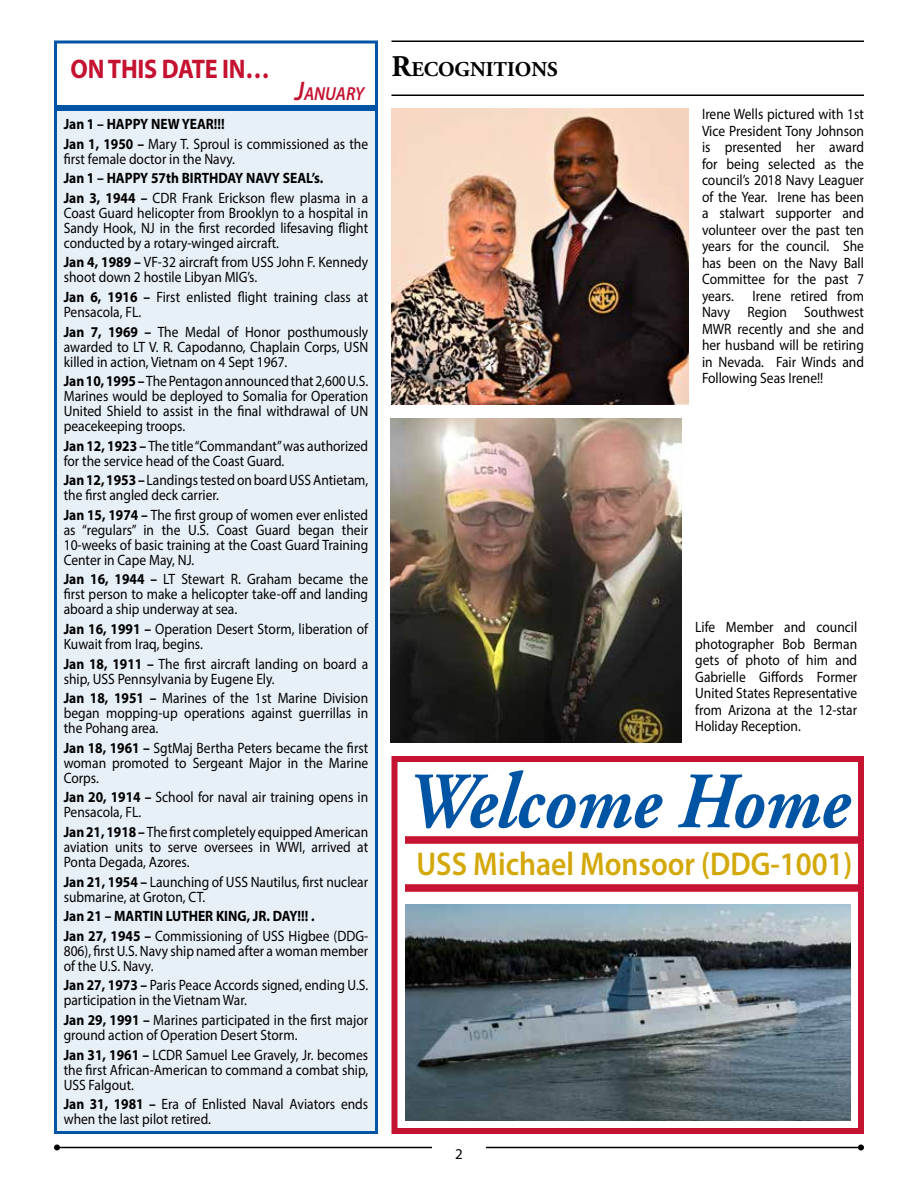
<style>
.page{position:relative;width:918px;height:1188px;background:#fff}
.page>*{position:absolute;margin:0;border:0;box-sizing:border-box;transform-origin:0 0}
.t1{font:italic 700 79.5px "Adobe Garamond Pro";color:#0054a4;scale:.9 1}
.t2{font:600 33px "Myriad Pro";color:#d3a809;scale:.9 1}
.t3{font:700 27px "Myriad Pro";letter-spacing:-.01em;color:#c41230;scale:.9 1}
.t4{font:700 21px "Adobe Garamond Pro";color:#000}
.t5{font:italic 600 18.9px "Myriad Pro";color:#c41230;scale:.9 1}
.t6{font:15px/15px "Myriad Pro";color:#000;scale:.9 1}
.t7{font:700 15px/19.6px "Myriad Pro";color:#000;scale:.9 1}
.t8{font:15px "Myriad Pro";color:#000}
.s1{font-size:27px}
.s2{font-weight:700}
.s3{font-weight:400}
.s4{font-size:30px}
</style>
<div class="page">
<div style="left:392px;top:756px;width:472px;height:378px;border:6px solid #c41230"></div>
<hr style="left:486px;top:1147px;width:375px;height:1px;background:#000">
<svg style="left:858px;top:1144px;width:6px;height:6px"></svg>
<hr style="left:392px;top:94px;width:472px;height:2px;background:#000">
<hr style="left:57px;top:1147px;width:375px;height:1px;background:#000">
<svg style="left:54px;top:1144px;width:6px;height:6px"></svg>
<img style="left:390px;top:418px;width:292px;height:324px">
<img style="left:392px;top:108px;width:296px;height:297px">
<div style="left:54px;top:40px;width:324px;height:68px;border:3px solid #0054a4"></div>
<div style="left:56px;top:110px;width:320px;height:1022px;background:#e8f0f7"></div>
<div style="left:54px;top:108px;width:324px;height:1026px;border:3px solid #0054a4"></div>
<div style="left:405px;top:836px;width:459px;height:8px;background:#c41230"></div>
<div style="left:405px;top:884px;width:459px;height:8px;background:#c41230"></div>
<img style="left:405px;top:904px;width:445px;height:216px">
<hr style="left:392px;top:40px;width:472px;height:2px;background:#000">
<h3 class="t3" style="left:71px;top:51px;width:223px">ON THIS DATE IN…</h3>
<p class="t5" style="left:295px;top:81px;width:79px"><span class="s1">J</span>ANUARY</p>
<p class="t6" style="left:64px;top:114px;width:340px;line-height:19.6px"><span class="s2">Jan 1 – HAPPY NEW YEAR!!!<br>Jan 1, 1950 –</span> Mary T. Sproul is commissioned as the</p>
<p class="t6" style="left:64px;top:151px;width:192px">first female doctor in the Navy.</p>
<p class="t7" style="left:64px;top:168px;width:340px">Jan 1 – HAPPY 57th BIRTHDAY NAVY SEAL’s.<br>Jan 3, 1944 – <span class="s3">CDR Frank Erickson flew plasma in a</span></p>
<p class="t6" style="left:64px;top:205px;width:340px;text-align:justify">Coast Guard helicopter from Brooklyn to a hospital in Sandy Hook, NJ in the first recorded lifesaving flight conducted by a rotary-winged aircraft.</p>
<p class="t6" style="left:64px;top:255px;width:340px"><span class="s2">Jan 4, 1989 –</span> VF-32 aircraft from USS John F. Kennedy shoot down 2 hostile Libyan MIG’s.</p>
<p class="t6" style="left:64px;top:289px;width:340px"><span class="s2">Jan 6, 1916 –</span> First enlisted flight training class at<br>Pensacola, FL.</p>
<p class="t6" style="left:64px;top:324px;width:340px;text-align:justify"><span class="s2">Jan 7, 1969 –</span> The Medal of Honor posthumously awarded to LT V. R. Capodanno, Chaplain Corps, USN killed in action, Vietnam on 4 Sept 1967.</p>
<p class="t6" style="left:64px;top:373px;width:340px;text-align:justify"><span class="s2">Jan 10, 1995 –</span> The Pentagon announced that 2,600 U.S.<br>Marines would be deployed to Somalia for Operation United Shield to assist in the final withdrawal of UN peacekeeping troops.</p>
<p class="t6" style="left:64px;top:438px;width:340px"><span class="s2">Jan 12, 1923 –</span> The title “Commandant” was authorized for the service head of the Coast Guard.</p>
<p class="t6" style="left:64px;top:473px;width:340px"><span class="s2">Jan 12, 1953 –</span> Landings tested on board USS Antietam, the first angled deck carrier.</p>
<p class="t6" style="left:64px;top:507px;width:340px;text-align:justify"><span class="s2">Jan 15, 1974 –</span> The first group of women ever enlisted as “regulars” in the U.S. Coast Guard began their 10-weeks of basic training at the Coast Guard Training Center in Cape May, NJ.</p>
<p class="t6" style="left:64px;top:572px;width:340px;text-align:justify"><span class="s2">Jan 16, 1944 –</span> LT Stewart R. Graham became the first person to make a helicopter take-off and landing aboard a ship underway at sea.</p>
<p class="t6" style="left:64px;top:621px;width:340px"><span class="s2">Jan 16, 1991 –</span> Operation Desert Storm, liberation of<br>Kuwait from Iraq, begins.</p>
<p class="t6" style="left:64px;top:656px;width:340px"><span class="s2">Jan 18, 1911 –</span> The first aircraft landing on board a ship, USS Pennsylvania by Eugene Ely.</p>
<p class="t6" style="left:64px;top:690px;width:340px;text-align:justify"><span class="s2">Jan 18, 1951 –</span> Marines of the 1st Marine Division began mopping-up operations against guerrillas in the Pohang area.</p>
<p class="t6" style="left:64px;top:740px;width:340px;text-align:justify"><span class="s2">Jan 18, 1961 –</span> SgtMaj Bertha Peters became the first woman promoted to Sergeant Major in the Marine Corps.</p>
<p class="t6" style="left:64px;top:790px;width:340px"><span class="s2">Jan 20, 1914 –</span> School for naval air training opens in<br>Pensacola, FL.</p>
<p class="t6" style="left:64px;top:824px;width:340px;text-align:justify"><span class="s2">Jan 21, 1918 –</span> The first completely equipped American aviation units to serve oversees in WWI, arrived at Ponta Degada, Azores.</p>
<p class="t6" style="left:64px;top:874px;width:340px"><span class="s2">Jan 21, 1954 –</span> Launching of USS Nautilus, first nuclear submarine, at Groton, CT.</p>
<p class="t7" style="left:64px;top:906px;width:340px">Jan 21 – MARTIN LUTHER KING, JR. DAY!!! .<br>Jan 27, 1945 – <span class="s3">Commissioning of USS Higbee (DDG-</span></p>
<p class="t6" style="left:64px;top:943px;width:340px">806), first U.S. Navy ship named after a woman member of the U.S. Navy.</p>
<p class="t6" style="left:64px;top:978px;width:340px"><span class="s2">Jan 27, 1973 –</span> Paris Peace Accords signed, ending U.S. participation in the Vietnam War.</p>
<p class="t6" style="left:64px;top:1012px;width:340px"><span class="s2">Jan 29, 1991 –</span> Marines participated in the first major ground action of Operation Desert Storm.</p>
<p class="t6" style="left:64px;top:1047px;width:340px;text-align:justify"><span class="s2">Jan 31, 1961 –</span> LCDR Samuel Lee Gravely, Jr. becomes the first African-American to command a combat ship, USS Falgout.</p>
<p class="t6" style="left:64px;top:1096px;width:340px"><span class="s2">Jan 31, 1981 –</span> Era of Enlisted Naval Aviators ends when the last pilot retired.</p>
<h3 class="t4" style="left:392px;top:57px;width:168px"><span class="s4">R</span>ECOGNITIONS</h3>
<p class="t6" style="left:702px;top:106px;width:182px;line-height:16.5px;text-align:justify">Irene Wells pictured with 1st Vice President Tony Johnson is presented her award for being selected as the council’s 2018 Navy Leaguer of the Year. Irene has been a stalwart supporter and volunteer over the past ten years for the council. She has been on the Navy Ball Committee for the past 7 years. Irene retired from Navy Region Southwest MWR recently and she and her husband will be retiring in Nevada. Fair Winds and Following Seas Irene!!</p>
<p class="t6" style="left:695px;top:619px;width:182px;line-height:16.5px;text-align:justify">Life Member and council photographer Bob Berman gets of photo of him and Gabrielle Giffords Former United States Representative from Arizona at the 12-star Holiday Reception.</p>
<h1 class="t1" style="left:405px;top:756px;width:495px">Welcome Home</h1>
<h2 class="t2" style="left:416px;top:842px;width:486px">USS Michael Monsoor (DDG-1001)</h2>
<p class="t8" style="left:455px;top:1144px;width:9px">2</p>
</div>
